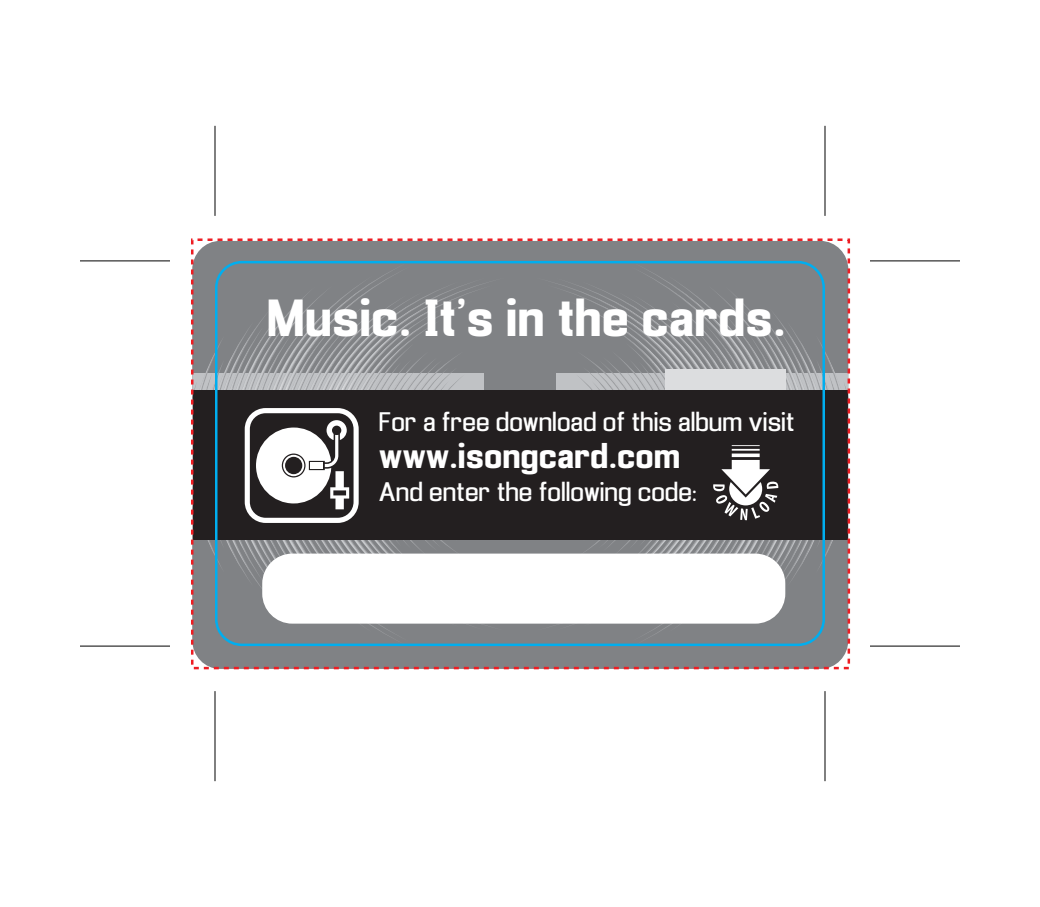
<style>
.page{position:relative;width:1040px;height:907px;background:#fff}
.page>*{position:absolute;margin:0;border:0;box-sizing:border-box;transform-origin:0 0}
.t1{font:700 48.5px "Enigmatic";color:#fff}
.t2{font:700 32.5px "Enigmatic";color:#fff}
.t3{font:25px "Enigmatic";color:#fff}
</style>
<div class="page">
<div style="left:192px;top:241px;width:656px;height:428px;background:#808285;border-radius:28px"></div>
<div style="left:193px;top:390px;width:654px;height:149px;background:#231f20"></div>
<div style="left:262px;top:553px;width:523px;height:70px;background:#fff;border-radius:30px"></div>
<svg style="left:194px;top:285px;width:290px;height:338px"></svg>
<div style="left:310px;top:462px;width:13px;height:6px;background:#fff"></div>
<svg style="left:557px;top:285px;width:290px;height:338px"></svg>
<div style="left:665px;top:369px;width:120px;height:21px;background:#dcdddf"></div>
<div style="left:215px;top:261px;width:610px;height:385px;border:2px solid #00aeef;border-radius:26px"></div>
<div style="left:191px;top:238px;width:659px;height:431px;border:2px dashed #ee1d23"></div>
<hr style="left:215px;top:126px;width:1px;height:90px;background:#000">
<hr style="left:80px;top:260px;width:90px;height:1px;background:#000">
<hr style="left:80px;top:645px;width:90px;height:1px;background:#000">
<hr style="left:215px;top:691px;width:1px;height:90px;background:#000">
<hr style="left:825px;top:126px;width:1px;height:90px;background:#000">
<hr style="left:870px;top:260px;width:90px;height:1px;background:#000">
<hr style="left:870px;top:645px;width:90px;height:1px;background:#000">
<hr style="left:825px;top:691px;width:1px;height:90px;background:#000">
<h1 class="t1" style="left:267px;top:290px;width:521px">Music. It’s in the cards.</h1>
<p class="t3" style="left:379px;top:407px;width:417px">For a free download of this album visit</p>
<h2 class="t2" style="left:379px;top:438px;width:303px">www.isongcard.com</h2>
<p class="t3" style="left:379px;top:477px;width:319px">And enter the following code:</p>
</div>
